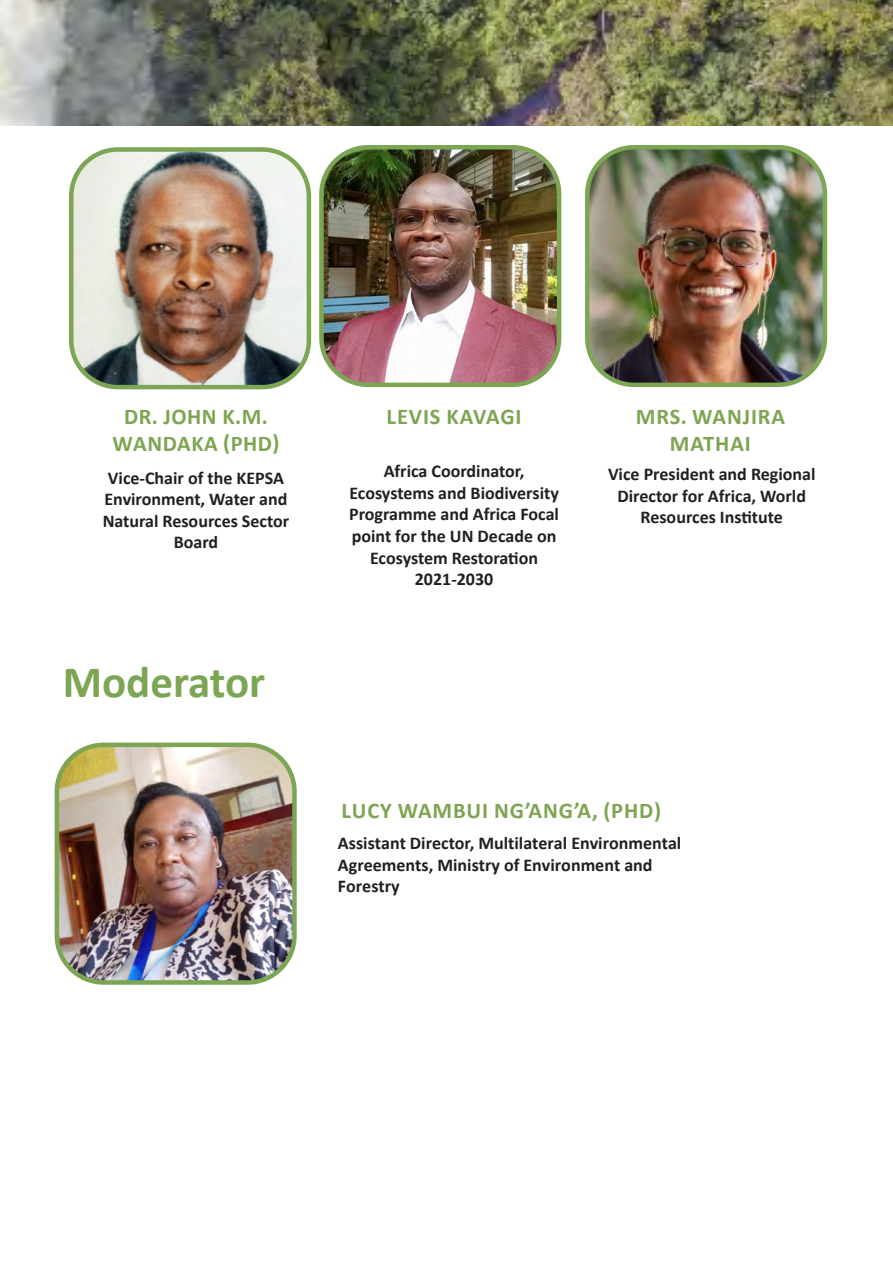
<style>
.page{position:relative;width:893px;height:1263px;background:#fff}
.page>*{position:absolute;margin:0;border:0;box-sizing:border-box;transform-origin:0 0}
.t1{font:700 45px "Calibri";color:#7ca554}
.t2{font:700 22.5px/27px "Calibri";letter-spacing:.04em;color:#7ea552;text-align:center}
.t3{font:700 22.5px/27px "Calibri";letter-spacing:.02em;color:#7ea552;text-align:center}
.t4{font:700 18px/21.6px "Calibri";color:#231f20;text-align:center}
</style>
<div class="page">
<img style="left:324px;top:150px;width:235px;height:235px">
<div style="left:319px;top:145px;width:242px;height:242px;border:4px solid #7ca554;border-radius:47px"></div>
<img style="left:590px;top:150px;width:232px;height:232px">
<div style="left:585px;top:145px;width:242px;height:242px;border:4px solid #7ca554;border-radius:47px"></div>
<img style="left:74px;top:152px;width:235px;height:235px">
<div style="left:69px;top:147px;width:242px;height:242px;border:4px solid #7ca554;border-radius:47px"></div>
<img style="left:0;top:0;width:893px;height:125px">
<img style="left:57px;top:745px;width:235px;height:235px">
<div style="left:55px;top:743px;width:242px;height:242px;border:4px solid #7ca554;border-radius:47px"></div>
<p class="t3" style="left:112px;top:403px;width:169px">DR. JOHN K.M.<br>WANDAKA (PHD)</p>
<p class="t4" style="left:103px;top:466px;width:188px">Vice-Chair of the KEPSA<br>Environment, Water and<br>Natural Resources Sector<br>Board</p>
<p class="t1" style="left:63px;top:650px;width:204px">Moderator</p>
<p class="t2" style="left:387px;top:402px;width:136px">LEVIS KAVAGI</p>
<p class="t4" style="left:349px;top:460px;width:211px">Africa Coordinator,<br>Ecosystems and Biodiversity<br>Programme and Africa Focal point for the UN Decade on<br>Ecosystem Restoration</p>
<p class="t4" style="left:415px;top:568px;width:80px">2021-2030</p>
<p class="t2" style="left:636px;top:403px;width:151px">MRS. WANJIRA<br>MATHAI</p>
<p class="t4" style="left:608px;top:463px;width:209px">Vice President and Regional<br>Director for Africa, World<br>Resources Institute</p>
<p class="t2" style="left:341px;top:797px;width:321px">LUCY WAMBUI NG’ANG’A, (PHD)</p>
<p class="t4" style="left:338px;top:832px;width:345px;text-align:left">Assistant Director, Multilateral Environmental<br>Agreements, Ministry of Environment and<br>Forestry</p>
</div>
